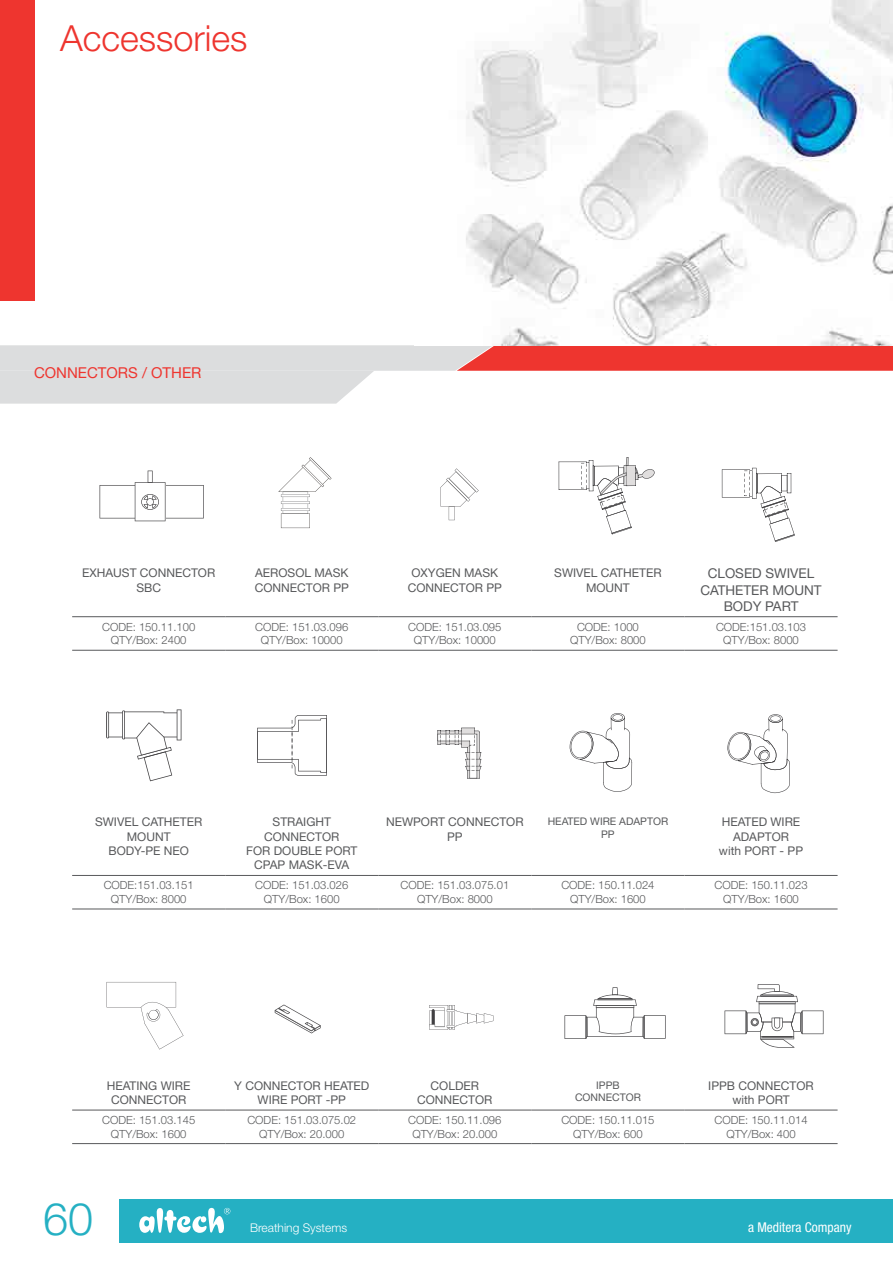
<style>
.page{position:relative;width:893px;height:1263px;background:#fff}
.page>*{position:absolute;margin:0;border:0;box-sizing:border-box;transform-origin:0 0}
.t1{font:300 45px "Helvetica Neue LT Pro";color:#25b0c3}
.t2{font:300 36px "Helvetica Neue LT Pro";color:#ee352f}
.t3{font:15px "Helvetica Neue LT Pro";color:#ee352f}
.t4{font:13.5px/16.2px "Helvetica Neue LT Pro";color:#58595b;text-align:center}
.t5{font:condensed 13.5px "Helvetica Neue LT Pro";color:#fff}
.t6{font:12px/14.4px "Helvetica Neue LT Pro";color:#58595b;text-align:center}
.t7{font:300 12px "Helvetica Neue LT Pro";color:#fff}
.t8{font:300 11.25px/13.5px "Helvetica Neue LT Pro";color:#58595b;text-align:center}
.t9{font:10.5px/12.6px "Helvetica Neue LT Pro";color:#58595b;text-align:center}
</style>
<div class="page">
<div style="left:120px;top:1199px;width:773px;height:43px;background:#25b0c3"></div>
<svg style="left:139px;top:1208px;width:91px;height:25px"></svg>
<div style="left:0;top:0;width:34px;height:301px;background:#ee352f"></div>
<svg style="left:0;top:345px;width:893px;height:59px"></svg>
<hr style="left:72px;top:616px;width:153px;height:1px;background:#58595b">
<hr style="left:72px;top:650px;width:153px;height:1px;background:#58595b">
<hr style="left:225px;top:616px;width:153px;height:1px;background:#58595b">
<hr style="left:378px;top:616px;width:153px;height:1px;background:#58595b">
<hr style="left:531px;top:616px;width:153px;height:1px;background:#58595b">
<hr style="left:684px;top:616px;width:154px;height:1px;background:#58595b">
<hr style="left:225px;top:650px;width:153px;height:1px;background:#58595b">
<hr style="left:378px;top:650px;width:153px;height:1px;background:#58595b">
<hr style="left:531px;top:650px;width:153px;height:1px;background:#58595b">
<hr style="left:684px;top:650px;width:154px;height:1px;background:#58595b">
<hr style="left:72px;top:875px;width:153px;height:1px;background:#58595b">
<hr style="left:72px;top:908px;width:153px;height:1px;background:#58595b">
<hr style="left:225px;top:875px;width:153px;height:1px;background:#58595b">
<hr style="left:378px;top:875px;width:153px;height:1px;background:#58595b">
<hr style="left:531px;top:875px;width:153px;height:1px;background:#58595b">
<hr style="left:684px;top:875px;width:154px;height:1px;background:#58595b">
<hr style="left:225px;top:908px;width:153px;height:1px;background:#58595b">
<hr style="left:378px;top:908px;width:153px;height:1px;background:#58595b">
<hr style="left:531px;top:908px;width:153px;height:1px;background:#58595b">
<hr style="left:684px;top:908px;width:154px;height:1px;background:#58595b">
<hr style="left:72px;top:1110px;width:153px;height:1px;background:#58595b">
<hr style="left:72px;top:1143px;width:153px;height:1px;background:#58595b">
<hr style="left:225px;top:1110px;width:153px;height:1px;background:#58595b">
<hr style="left:378px;top:1110px;width:153px;height:1px;background:#58595b">
<hr style="left:531px;top:1110px;width:153px;height:1px;background:#58595b">
<hr style="left:684px;top:1110px;width:154px;height:1px;background:#58595b">
<hr style="left:225px;top:1143px;width:153px;height:1px;background:#58595b">
<hr style="left:378px;top:1143px;width:153px;height:1px;background:#58595b">
<hr style="left:531px;top:1143px;width:153px;height:1px;background:#58595b">
<hr style="left:684px;top:1143px;width:154px;height:1px;background:#58595b">
<svg style="left:440px;top:468px;width:39px;height:52px"></svg>
<svg style="left:278px;top:457px;width:53px;height:71px"></svg>
<svg style="left:559px;top:457px;width:96px;height:77px"></svg>
<svg style="left:100px;top:471px;width:104px;height:50px"></svg>
<svg style="left:437px;top:727px;width:44px;height:51px"></svg>
<svg style="left:257px;top:715px;width:70px;height:61px"></svg>
<svg style="left:569px;top:713px;width:63px;height:79px"></svg>
<svg style="left:106px;top:709px;width:75px;height:72px"></svg>
<svg style="left:727px;top:714px;width:63px;height:79px"></svg>
<svg style="left:275px;top:1004px;width:46px;height:29px"></svg>
<svg style="left:107px;top:982px;width:76px;height:67px"></svg>
<svg style="left:429px;top:1005px;width:64px;height:25px"></svg>
<svg style="left:564px;top:987px;width:102px;height:52px"></svg>
<svg style="left:725px;top:984px;width:98px;height:64px"></svg>
<img style="left:466px;top:0;width:427px;height:345px">
<svg style="left:722px;top:468px;width:73px;height:74px"></svg>
<h2 class="t2" style="left:60px;top:16px;width:189px">Accessories</h2>
<h3 class="t3" style="left:34px;top:363px;width:169px">CONNECTORS / OTHER</h3>
<p class="t6" style="left:82px;top:565px;width:135px">EXHAUST CONNECTOR<br>SBC</p>
<p class="t6" style="left:255px;top:565px;width:96px;text-align:left">AEROSOL MASK<br>CONNECTOR PP</p>
<p class="t6" style="left:408px;top:565px;width:96px">OXYGEN MASK<br>CONNECTOR PP</p>
<p class="t6" style="left:554px;top:565px;width:109px">SWIVEL CATHETER<br>MOUNT</p>
<p class="t4" style="left:700px;top:565px;width:123px">CLOSED SWIVEL<br>CATHETER MOUNT<br>BODY PART</p>
<p class="t8" style="left:102px;top:620px;width:95px">CODE: 150.11.100<br>QTY/Box: 2400</p>
<p class="t8" style="left:255px;top:620px;width:95px">CODE: 151.03.096<br>QTY/Box: 10000</p>
<p class="t8" style="left:408px;top:620px;width:95px">CODE: 151.03.095<br>QTY/Box: 10000</p>
<p class="t8" style="left:570px;top:620px;width:77px">CODE: 1000<br>QTY/Box: 8000</p>
<p class="t8" style="left:716px;top:620px;width:92px">CODE:151.03.103<br>QTY/Box: 8000</p>
<p class="t6" style="left:95px;top:814px;width:109px">SWIVEL CATHETER<br>MOUNT<br>BODY-PE NEO</p>
<p class="t6" style="left:246px;top:814px;width:113px">STRAIGHT<br>CONNECTOR<br>FOR DOUBLE PORT<br>CPAP MASK-EVA</p>
<p class="t6" style="left:386px;top:814px;width:139px">NEWPORT CONNECTOR<br>PP</p>
<p class="t9" style="left:548px;top:815px;width:122px">HEATED WIRE ADAPTOR<br>PP</p>
<p class="t6" style="left:719px;top:814px;width:86px">HEATED WIRE<br>ADAPTOR<br>with PORT - PP</p>
<p class="t8" style="left:104px;top:878px;width:92px">CODE:151.03.151<br>QTY/Box: 8000</p>
<p class="t8" style="left:255px;top:878px;width:95px">CODE: 151.03.026<br>QTY/Box: 1600</p>
<p class="t8" style="left:400px;top:878px;width:110px">CODE: 151.03.075.01<br>QTY/Box: 8000</p>
<p class="t8" style="left:561px;top:878px;width:95px">CODE: 150.11.024<br>QTY/Box: 1600</p>
<p class="t8" style="left:714px;top:878px;width:95px">CODE: 150.11.023<br>QTY/Box: 1600</p>
<p class="t6" style="left:107px;top:1078px;width:85px">HEATING WIRE<br>CONNECTOR</p>
<p class="t6" style="left:234px;top:1078px;width:137px">Y CONNECTOR HEATED<br>WIRE PORT -PP</p>
<p class="t6" style="left:417px;top:1078px;width:77px">COLDER<br>CONNECTOR</p>
<p class="t9" style="left:575px;top:1078px;width:67px">IPPB<br>CONNECTOR</p>
<p class="t6" style="left:708px;top:1078px;width:107px">IPPB CONNECTOR with PORT</p>
<p class="t8" style="left:102px;top:1113px;width:95px">CODE: 151.03.145<br>QTY/Box: 1600</p>
<p class="t8" style="left:247px;top:1113px;width:110px">CODE: 151.03.075.02<br>QTY/Box: 20.000</p>
<p class="t8" style="left:408px;top:1113px;width:95px">CODE: 150.11.096<br>QTY/Box: 20.000</p>
<p class="t8" style="left:561px;top:1113px;width:95px">CODE: 150.11.015<br>QTY/Box: 600</p>
<p class="t8" style="left:714px;top:1113px;width:95px">CODE: 150.11.014<br>QTY/Box: 400</p>
<h1 class="t1" style="left:43px;top:1191px;width:52px">60</h1>
<p class="t7" style="left:250px;top:1220px;width:99px">Breathing Systems</p>
<p class="t5" style="left:748px;top:1219px;width:105px">a Meditera Company</p>
</div>
